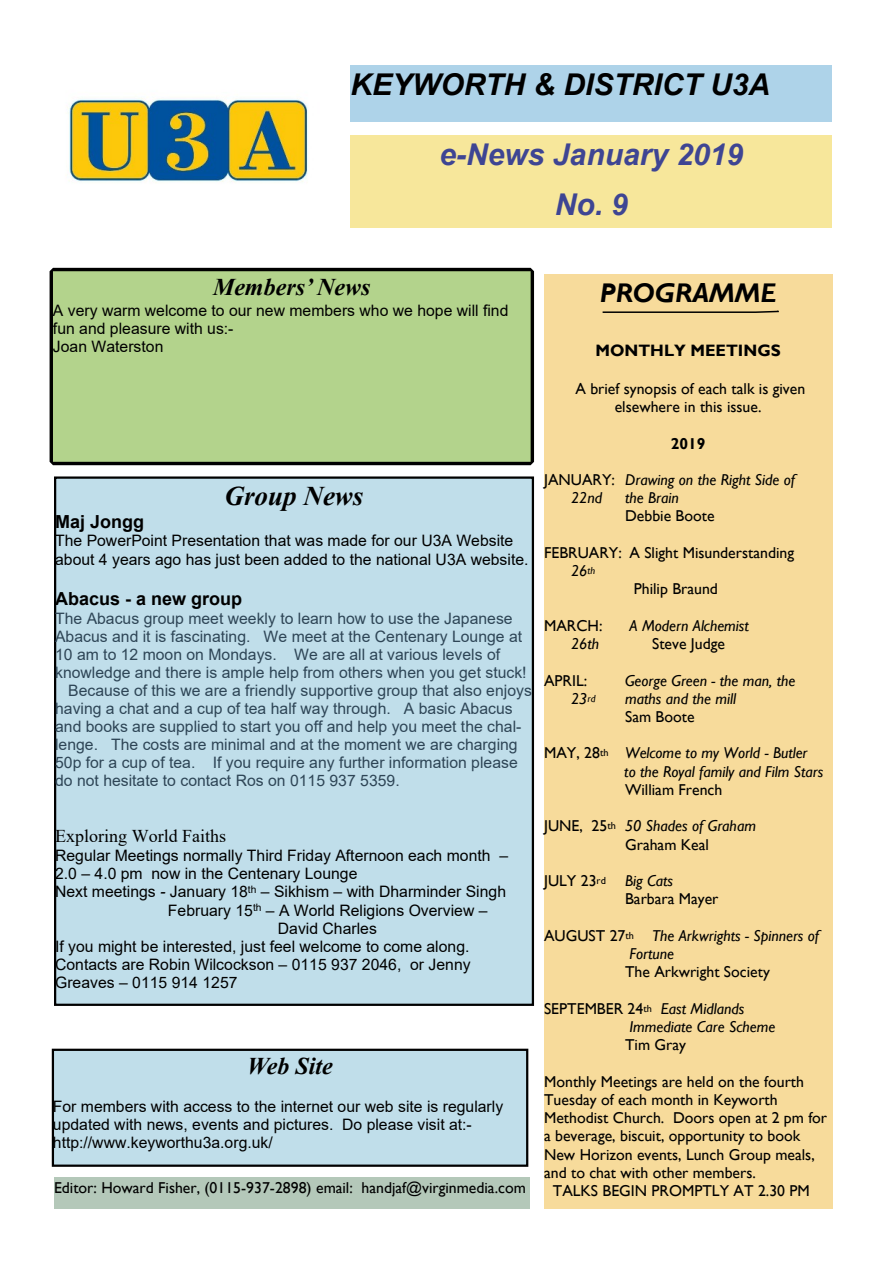
<style>
.page{position:relative;width:893px;height:1263px;background:#fff}
.page>*{position:absolute;margin:0;border:0;box-sizing:border-box;transform-origin:0 0}
.t1{font:italic 700 30px/49.3px "Arial";color:#3e4593;text-align:center}
.t2{font:italic 700 30px "Arial";color:#000}
.t3{font:italic 700 27px "Gill Sans";color:#000}
.t4{font:italic 700 27px "Times New Roman";color:#000}
.t5{font:italic 700 24px "Times New Roman";color:#000}
.t6{font:700 18px "Arial";color:#000}
.t7{font:18px "Times New Roman";color:#000}
.t8{font:700 16.5px "Gill Sans";color:#000}
.t9{font:15.75px/18px "Arial";color:#000}
.t10{font:15.75px/18.3px "Gill Sans";color:#000}
.t11{font:15.75px "Arial";color:#2e4556}
.t12{font:italic 15.75px/18.3px "Gill Sans";color:#000}
.t13{font:700 15.75px "Gill Sans";color:#000}
.s1{font-style:italic}
.s2{font-style:normal}
.s3{font-size:10.2px}
.s4{font-style:normal;font-size:10.2px}
</style>
<div class="page">
<div style="left:351px;top:65px;width:481px;height:57px;background:#aed3e9"></div>
<div style="left:351px;top:135px;width:481px;height:93px;background:#f7e79b"></div>
<div style="left:50px;top:268px;width:484px;height:197px;background:#b3d38c"></div>
<div style="left:544px;top:275px;width:288px;height:934px;background:#f7db9b"></div>
<svg style="left:602px;top:310px;width:177px;height:3px"></svg>
<img style="left:67px;top:98px;width:241px;height:85px">
<div style="left:54px;top:1177px;width:476px;height:32px;background:#b4c8b9"></div>
<div style="left:55px;top:478px;width:478px;height:527px;background:#c0deea"></div>
<div style="left:54px;top:476px;width:480px;height:530px;border:2px solid #000"></div>
<div style="left:53px;top:1050px;width:474px;height:116px;background:#c0deea"></div>
<div style="left:52px;top:1049px;width:476px;height:118px;border:2px solid #000"></div>
<h1 class="t2" style="left:351px;top:73px;width:421px">KEYWORTH &amp; DISTRICT U3A</h1>
<h1 class="t1" style="left:439px;top:133px;width:305px">e-News January 2019<br>No. 9</h1>
<h3 class="t5" style="left:213px;top:279px;width:159px">Members’ News</h3>
<p class="t9" style="left:53px;top:303px;width:457px">A very warm welcome to our new members who we hope will find fun and pleasure with us:-<br>Joan Waterston</p>
<h2 class="t4" style="left:225px;top:486px;width:140px">Group News</h2>
<p class="t6" style="left:55px;top:515px;width:90px">Maj Jongg</p>
<p class="t9" style="left:55px;top:533px;width:475px">The PowerPoint Presentation that was made for our U3A Website about 4 years ago has just been added to the national U3A website.</p>
<p class="t6" style="left:55px;top:592px;width:189px">Abacus - a new group</p>
<p class="t11" style="left:55px;top:612px;width:459px">The Abacus group meet weekly to learn how to use the Japanese</p>
<p class="t11" style="left:55px;top:630px;width:469px">Abacus and it is fascinating. We meet at the Centenary Lounge at</p>
<p class="t11" style="left:55px;top:648px;width:447px">10 am to 12 moon on Mondays. We are all at various levels of</p>
<p class="t11" style="left:55px;top:667px;width:473px">knowledge and there is ample help from others when you get stuck!</p>
<p class="t11" style="left:68px;top:685px;width:465px">Because of this we are a friendly supportive group that also enjoys</p>
<p class="t11" style="left:55px;top:703px;width:459px">having a chat and a cup of tea half way through. A basic Abacus</p>
<p class="t11" style="left:55px;top:721px;width:468px">and books are supplied to start you off and help you meet the chal-</p>
<p class="t11" style="left:55px;top:739px;width:464px">lenge. The costs are minimal and at the moment we are charging</p>
<p class="t11" style="left:55px;top:757px;width:464px">50p for a cup of tea. If you require any further information please</p>
<p class="t11" style="left:55px;top:775px;width:346px">do not hesitate to contact Ros on 0115 937 5359.</p>
<p class="t7" style="left:55px;top:830px;width:173px">Exploring World Faiths</p>
<p class="t9" style="left:55px;top:848px;width:454px">Regular Meetings normally Third Friday Afternoon each month –</p>
<p class="t9" style="left:55px;top:866px;width:304px">2.0 – 4.0 pm now in the Centenary Lounge</p>
<p class="t9" style="left:55px;top:884px;width:452px">Next meetings <span class="s1">-</span> January 18<sup>th</sup> – Sikhism – with Dharminder Singh</p>
<p class="t9" style="left:168px;top:902px;width:321px">February 15<sup>th</sup> – A World Religions Overview –</p>
<p class="t9" style="left:278px;top:920px;width:101px">David Charles</p>
<p class="t9" style="left:55px;top:938px;width:416px">If you might be interested, just feel welcome to come along.</p>
<p class="t9" style="left:55px;top:956px;width:417px">Contacts are Robin Wilcockson – 0115 937 2046, or Jenny</p>
<p class="t9" style="left:55px;top:975px;width:184px">Greaves – 0115 914 1257</p>
<h3 class="t5" style="left:247px;top:1057px;width:87px">Web Site</h3>
<p class="t9" style="left:53px;top:1099px;width:452px">For members with access to the internet our web site is regularly updated with news, events and pictures. Do please visit at:- http://www.keyworthu3a.org.uk/</p>
<h2 class="t3" style="left:600px;top:283px;width:178px">PROGRAMME</h2>
<p class="t8" style="left:595px;top:345px;width:187px">MONTHLY MEETINGS</p>
<p class="t10" style="left:575px;top:381px;width:231px;text-align:center">A brief synopsis of each talk is given elsewhere in this issue.</p>
<p class="t13" style="left:671px;top:438px;width:36px">2019</p>
<p class="t12" style="left:571px;top:472px;width:225px;text-indent:-27px"><span class="s2">JANUARY:</span> Drawing on the Right Side of<br>22nd</p>
<p class="t12" style="left:625px;top:490px;width:55px">the Brain</p>
<p class="t10" style="left:625px;top:509px;width:91px">Debbie Boote</p>
<p class="t10" style="left:544px;top:545px;width:251px">FEBRUARY: A Slight Misunderstanding</p>
<p class="t12" style="left:571px;top:563px;width:26px">26<span class="s3">th</span></p>
<p class="t10" style="left:634px;top:581px;width:86px">Philip Braund</p>
<p class="t10" style="left:544px;top:618px;width:60px">MARCH:</p>
<p class="t12" style="left:629px;top:618px;width:121px">A Modern Alchemist</p>
<p class="t12" style="left:571px;top:636px;width:30px">26th</p>
<p class="t10" style="left:652px;top:636px;width:74px">Steve Judge</p>
<p class="t10" style="left:544px;top:673px;width:45px">APRIL:</p>
<p class="t12" style="left:625px;top:673px;width:172px">George Green - the man, the</p>
<p class="t12" style="left:571px;top:691px;width:26px">23<span class="s3">rd</span></p>
<p class="t12" style="left:625px;top:691px;width:112px">maths and the mill</p>
<p class="t10" style="left:625px;top:709px;width:71px">Sam Boote</p>
<p class="t12" style="left:624px;top:746px;width:200px;text-indent:-80px"><span class="s2">MAY, 28</span><span class="s4">th</span> Welcome to my World - Butler<br>to the Royal family and Film Stars</p>
<p class="t10" style="left:625px;top:782px;width:99px">William French</p>
<p class="t10" style="left:625px;top:818px;width:132px;text-indent:-81px">JUNE, 25<span class="s3">th</span> <span class="s1">50 Shades of Graham<br></span>Graham Keal</p>
<p class="t10" style="left:625px;top:873px;width:95px;text-indent:-81px">JULY 23<span class="s3">rd</span> <span class="s1">Big Cats<br></span>Barbara Mayer</p>
<p class="t12" style="left:629px;top:928px;width:191px;text-indent:-85px"><span class="s2">AUGUST 27</span><span class="s4">th</span> The Arkwrights - Spinners of<br>Fortune</p>
<p class="t10" style="left:625px;top:964px;width:146px">The Arkwright Society</p>
<p class="t12" style="left:629px;top:1001px;width:147px;text-indent:-85px"><span class="s2">SEPTEMBER 24</span><span class="s4">th</span> East Midlands<br>Immediate Care Scheme</p>
<p class="t10" style="left:625px;top:1037px;width:62px">Tim Gray</p>
<p class="t10" style="left:544px;top:1074px;width:285px">Monthly Meetings are held on the fourth Tuesday of each month in Keyworth Methodist Church. Doors open at 2 pm for a beverage, biscuit, opportunity to book New Horizon events, Lunch Group meals, and to chat with other members.</p>
<p class="t10" style="left:54px;top:1180px;width:473px">Editor: Howard Fisher, (0115-937-2898) email: handjaf@virginmedia.com</p>
<p class="t10" style="left:553px;top:1183px;width:258px">TALKS BEGIN PROMPTLY AT 2.30 PM</p>
</div>
